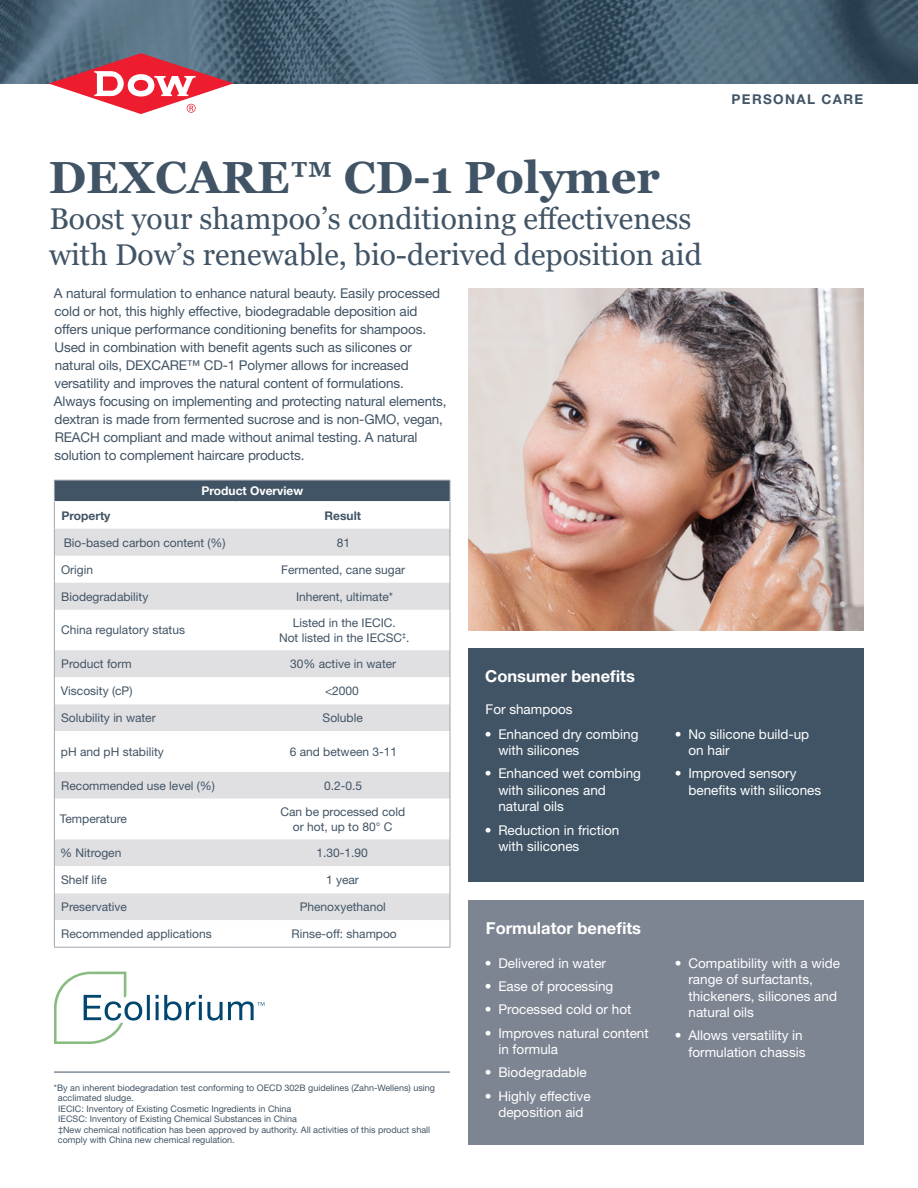
<style>
.page{position:relative;width:918px;height:1188px;background:#fff}
.page>*{position:absolute;margin:0;border:0;box-sizing:border-box;transform-origin:0 0}
.t1{font:700 45px "Georgia";color:#415465}
.t2{font:30px/36px "Georgia";color:#415465}
.t3{font:700 16.5px "Helvetica Neue LT Std";color:#fff}
.t4{font:13.5px/18px "Helvetica Neue LT Std";letter-spacing:-.01em;color:#415465}
.t5{font:13.5px/16.5px "Helvetica Neue LT Std";color:#fff}
.t6{font:700 13.5px "Helvetica Neue LT Std";letter-spacing:.1em;color:#415465}
.t7{font:12px/15px "Helvetica Neue LT Std";color:#415465;text-align:center}
.t8{font:700 12px "Helvetica Neue LT Std";color:#fff}
.t9{font:700 12px "Helvetica Neue LT Std";color:#415465}
.t10{font:9px/10.5px "Helvetica Neue LT Std";color:#415465}
</style>
<div class="page">
<img style="left:0;top:0;width:918px;height:84px">
<svg style="left:49px;top:53px;width:185px;height:61px"></svg>
<img style="left:468px;top:289px;width:396px;height:342px">
<div style="left:54px;top:480px;width:396px;height:22px;background:#415465"></div>
<svg style="left:55px;top:529px;width:395px;height:148px;fill:#e0e0e3"></svg>
<svg style="left:55px;top:677px;width:395px;height:270px"></svg>
<hr style="left:54px;top:501px;width:182px;height:1px;background:#fff">
<hr style="left:236px;top:501px;width:214px;height:1px;background:#fff">
<hr style="left:54px;top:610px;width:1px;height:40px;background:#a1a5ae">
<hr style="left:450px;top:610px;width:1px;height:40px;background:#a1a5ae">
<svg style="left:54px;top:650px;width:1px;height:81px"></svg>
<svg style="left:450px;top:650px;width:1px;height:81px"></svg>
<hr style="left:54px;top:731px;width:1px;height:41px;background:#a1a5ae">
<hr style="left:450px;top:731px;width:1px;height:41px;background:#a1a5ae">
<svg style="left:54px;top:772px;width:1px;height:27px"></svg>
<svg style="left:450px;top:772px;width:1px;height:27px"></svg>
<hr style="left:54px;top:799px;width:1px;height:40px;background:#a1a5ae">
<hr style="left:450px;top:799px;width:1px;height:40px;background:#a1a5ae">
<svg style="left:54px;top:839px;width:1px;height:108px"></svg>
<svg style="left:450px;top:839px;width:1px;height:108px"></svg>
<hr style="left:54px;top:947px;width:182px;height:1px;background:#a1a5ae">
<hr style="left:236px;top:947px;width:214px;height:1px;background:#a1a5ae">
<hr style="left:54px;top:480px;width:182px;height:1px;background:#a1a5ae">
<svg style="left:54px;top:480px;width:1px;height:130px"></svg>
<hr style="left:236px;top:480px;width:214px;height:1px;background:#a1a5ae">
<svg style="left:450px;top:480px;width:1px;height:130px"></svg>
<svg style="left:54px;top:972px;width:210px;height:72px"></svg>
<hr style="left:54px;top:1072px;width:396px;height:1px;background:#415465">
<div style="left:468px;top:648px;width:396px;height:234px;background:#415465"></div>
<div style="left:468px;top:900px;width:396px;height:245px;background:#7e8592"></div>
<h1 class="t1" style="left:49px;top:149px;width:613px">DEXCARE™ CD-1 Polymer</h1>
<h2 class="t2" style="left:49px;top:201px;width:654px">Boost your shampoo’s conditioning effectiveness with Dow’s renewable, bio-derived deposition aid</h2>
<p class="t4" style="left:54px;top:284px;width:394px">A natural formulation to enhance natural beauty. Easily processed cold or hot, this highly effective, biodegradable deposition aid offers unique performance conditioning benefits for shampoos.<br>Used in combination with benefit agents such as silicones or natural oils, DEXCARE™ CD-1 Polymer allows for increased versatility and improves the natural content of formulations.<br>Always focusing on implementing and protecting natural elements, dextran is made from fermented sucrose and is non-GMO, vegan, REACH compliant and made without animal testing. A natural solution to complement haircare products.</p>
<p class="t8" style="left:201px;top:483px;width:103px">Product Overview</p>
<p class="t6" style="left:732px;top:91px;width:133px">PERSONAL CARE</p>
<p class="t9" style="left:61px;top:508px;width:51px">Property</p>
<p class="t9" style="left:325px;top:508px;width:38px">Result</p>
<p class="t7" style="left:64px;top:535px;width:164px">Bio-based carbon content (%)</p>
<p class="t7" style="left:337px;top:535px;width:15px">81</p>
<p class="t7" style="left:61px;top:562px;width:34px">Origin</p>
<p class="t7" style="left:281px;top:562px;width:126px">Fermented, cane sugar</p>
<p class="t7" style="left:61px;top:589px;width:89px">Biodegradability</p>
<p class="t7" style="left:296px;top:589px;width:99px">Inherent, ultimate*</p>
<p class="t7" style="left:61px;top:622px;width:126px">China regulatory status</p>
<p class="t7" style="left:279px;top:615px;width:132px">Listed in the IECIC.<br>Not listed in the IECSC<sup>‡</sup>.</p>
<p class="t7" style="left:61px;top:656px;width:72px">Product form</p>
<p class="t7" style="left:290px;top:656px;width:108px">30% active in water</p>
<p class="t7" style="left:61px;top:683px;width:73px">Viscosity (cP)</p>
<p class="t7" style="left:325px;top:683px;width:35px">&lt;2000</p>
<p class="t7" style="left:61px;top:710px;width:96px">Solubility in water</p>
<p class="t7" style="left:323px;top:710px;width:42px">Soluble</p>
<p class="t7" style="left:61px;top:744px;width:104px">pH and pH stability</p>
<p class="t7" style="left:290px;top:744px;width:109px">6 and between 3-11</p>
<p class="t7" style="left:61px;top:778px;width:155px">Recommended use level (%)</p>
<p class="t7" style="left:324px;top:778px;width:40px">0.2-0.5</p>
<p class="t7" style="left:60px;top:811px;width:68px">Temperature</p>
<p class="t7" style="left:280px;top:804px;width:126px">Can be processed cold or hot, up to 80° C</p>
<p class="t7" style="left:60px;top:845px;width:63px">% Nitrogen</p>
<p class="t7" style="left:317px;top:845px;width:53px">1.30-1.90</p>
<p class="t7" style="left:61px;top:872px;width:47px">Shelf life</p>
<p class="t7" style="left:326px;top:872px;width:34px">1 year</p>
<p class="t7" style="left:61px;top:899px;width:67px">Preservative</p>
<p class="t7" style="left:300px;top:899px;width:88px">Phenoxyethanol</p>
<p class="t7" style="left:61px;top:926px;width:152px">Recommended applications</p>
<p class="t7" style="left:291px;top:926px;width:107px">Rinse-off: shampoo</p>
<p class="t10" style="left:58px;top:1082px;width:379px;text-indent:-4px">*By an inherent biodegradation test conforming to OECD 302B guidelines (Zahn-Wellens) using acclimated sludge.<br>IECIC: Inventory of Existing Cosmetic Ingredients in China<br>IECSC: Inventory of Existing Chemical Substances in China<br>‡New chemical notification has been approved by authority. All activities of this product shall comply with China new chemical regulation.</p>
<p class="t3" style="left:485px;top:666px;width:151px">Consumer benefits</p>
<p class="t5" style="left:486px;top:701px;width:89px">For shampoos</p>
<p class="t5" style="left:498px;top:725px;width:142px;text-indent:-14px">• Enhanced dry combing with silicones</p>
<p class="t5" style="left:498px;top:765px;width:144px;text-indent:-14px">• Enhanced wet combing with silicones and natural oils</p>
<p class="t5" style="left:498px;top:821px;width:123px;text-indent:-14px">• Reduction in friction with silicones</p>
<p class="t5" style="left:688px;top:725px;width:122px;text-indent:-14px">• No silicone build-up on hair</p>
<p class="t5" style="left:688px;top:765px;width:134px;text-indent:-14px">• Improved sensory benefits with silicones</p>
<p class="t3" style="left:486px;top:918px;width:157px">Formulator benefits</p>
<p class="t5" style="left:485px;top:955px;width:123px">• Delivered in water</p>
<p class="t5" style="left:485px;top:978px;width:130px">• Ease of processing</p>
<p class="t5" style="left:485px;top:1001px;width:148px">• Processed cold or hot</p>
<p class="t5" style="left:498px;top:1024px;width:152px;text-indent:-14px">• Improves natural content in formula</p>
<p class="t5" style="left:485px;top:1064px;width:103px">• Biodegradable</p>
<p class="t5" style="left:485px;top:1087px;width:107px;text-align:center">• Highly effective deposition aid</p>
<p class="t5" style="left:688px;top:955px;width:153px;text-indent:-13px">• Compatibility with a wide range of surfactants, thickeners, silicones and natural oils</p>
<p class="t5" style="left:675px;top:1027px;width:132px;text-align:right">• Allows versatility in formulation chassis</p>
</div>
